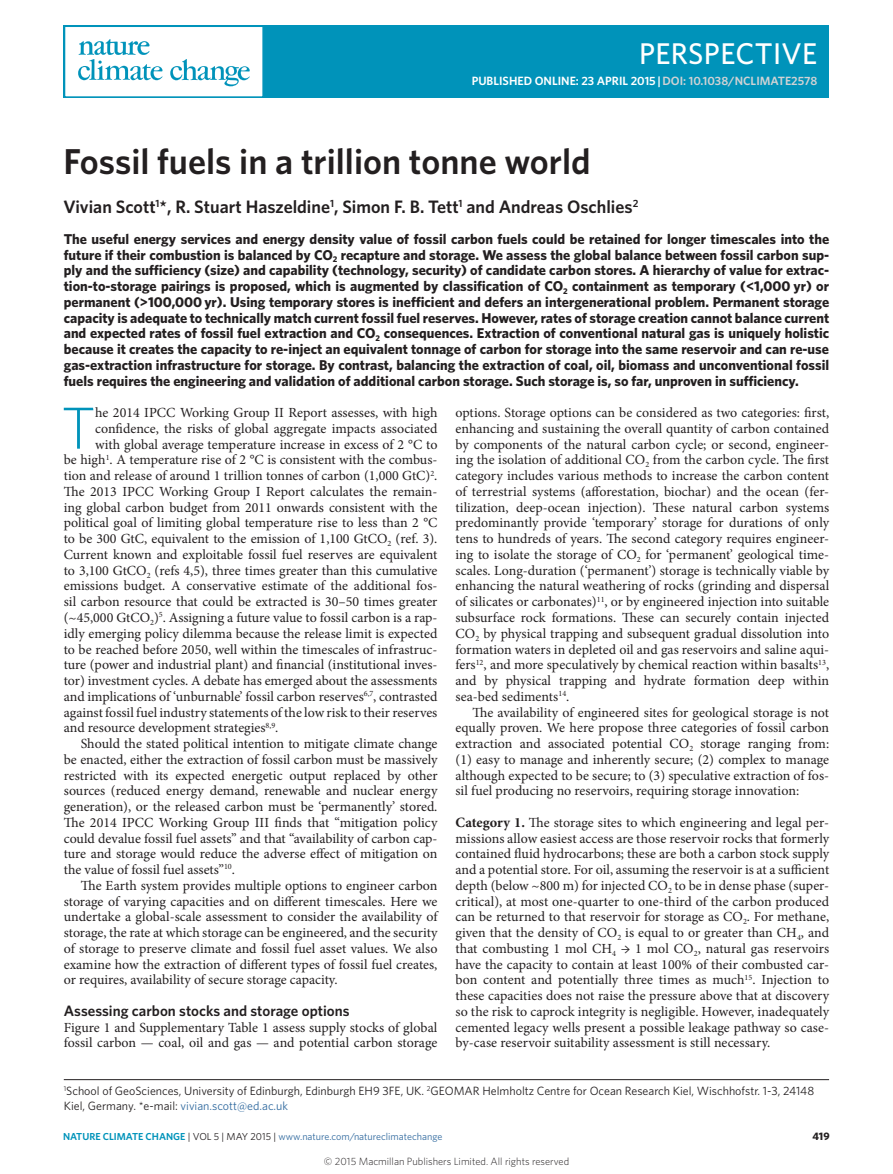
<style>
.page{position:relative;width:893px;height:1174px;background:#fff}
.page>*{position:absolute;margin:0;border:0;box-sizing:border-box;transform-origin:0 0}
.Body_first_w_drop_c{font:300 59.4px "Whitney";color:#0093ba}
.Title{font:600 36px "Whitney";color:#231f20}
.t1{font:500 30px "Whitney";letter-spacing:.01em;color:#fff}
.Author{font:600 18px "Whitney";color:#231f20}
.Head_1{font:600 15px "Whitney";color:#231f20}
.Abstract{font:700 14.25px/15.8px "Whitney";color:#231f20;text-align:justify}
.Body_first{font:13.95px/15.8px "Minion Pro";color:#231f20;text-align:justify}
.Body_text{font:13.95px/15.8px "Minion Pro";color:#231f20;text-align:justify}
.Body_first_w_drop_c-2{font:13.95px "Minion Pro";color:#231f20}
.Address{font:12px/15px "Whitney";color:#231f20}
.t2{font:600 12px "Whitney";color:#fff}
.t3{font:700 10.8px "Whitney";color:#231f20}
.t4{font:300 10.5px "Whitney";color:#231f20}
.t5{font:10.2px "Whitney";color:#316a9f}
.s1{color:#d1d2d4}
.s2{font-weight:700;font-size:14.25px}
.s3{color:#316a9f}
.s4{font-weight:600;color:#0093ba}
.s5{color:#231f20}
</style>
<div class="page">
<hr style="left:64px;top:1079px;width:765px;height:1px;background:#231f20">
<div style="left:64px;top:26px;width:765px;height:72px;background:#0093ba"></div>
<div style="left:64px;top:26px;width:200px;height:72px;background:#fff;border:2px solid #0093ba"></div>
<svg style="left:170px;top:59px;width:80px;height:27px"></svg>
<svg style="left:78px;top:39px;width:84px;height:41px"></svg>
<p class="t1" style="left:639px;top:34px;width:180px">PERSPECTIVE</p>
<p class="t2" style="left:472px;top:73px;width:347px">PUBLISHED ONLINE: 23 APRIL 2015 |<span class="s1">DOI: 10.1038/NCLIMATE2578</span></p>
<p class="Title" style="left:64px;top:138px;width:529px">Fossil fuels in a trillion tonne world</p>
<p class="Author" style="left:64px;top:195px;width:576px">Vivian Scott<sup>1</sup>*, R. Stuart Haszeldine<sup>1</sup>, Simon F. B. Tett<sup>1</sup> and Andreas Oschlies<sup>2</sup></p>
<p class="Abstract" style="left:64px;top:231px;width:767px">The useful energy services and energy density value of fossil carbon fuels could be retained for longer timescales into the future if their combustion is balanced by CO<sub>2</sub> recapture and storage. We assess the global balance between fossil carbon sup&shy;ply and the sufficiency (size) and capability (technology, security) of candidate carbon stores. A hierarchy of value for extrac&shy;tion-to-storage pairings is proposed, which is augmented by classification of CO<sub>2</sub> containment as temporary (&lt;1,000 yr) or permanent (&gt;100,000 yr). Using temporary stores is inefficient and defers an intergenerational problem. Permanent storage capacity is adequate to technically match current fossil fuel reserves. However, rates of storage creation cannot balance current and expected rates of fossil fuel extraction and CO<sub>2</sub> consequences. Extraction of conventional natural gas is uniquely holistic because it creates the capacity to re-inject an equivalent tonnage of carbon for storage into the same reservoir and can re-use gas-extraction infrastructure for storage. By contrast, balancing the extraction of coal, oil, biomass and unconventional fossil fuels requires the engineering and validation of additional carbon storage. Such storage is, so far, unproven in sufficiency.</p>
<p class="Body_first" style="left:455px;top:405px;width:375px">options. Storage options can be considered as two categories: first, enhancing and sustaining the overall quantity of carbon contained by components of the natural carbon cycle; or second, engineer&shy;ing the isolation of additional CO<sub>2</sub> from the carbon cycle. The first category includes various methods to increase the carbon content of terrestrial systems (afforestation, biochar) and the ocean (fer&shy;tilization, deep-ocean injection). These natural carbon systems predominantly provide ‘temporary’ storage for durations of only tens to hundreds of years. The second category requires engineer&shy;ing to isolate the storage of CO<sub>2</sub> for ‘permanent’ geological time&shy;scales. Long-duration (‘permanent’) storage is technically viable by enhancing the natural weathering of rocks (grinding and dispersal of silicates or carbonates)<sup>11</sup>, or by engineered injection into suitable subsurface rock formations. These can securely contain injected CO<sub>2</sub> by physical trapping and subsequent gradual dissolution into formation waters in depleted oil and gas reservoirs and saline aqui&shy;fers<sup>12</sup>, and more speculatively by chemical reaction within basalts<sup>13</sup>, and by physical trapping and hydrate formation deep within sea-bed sediments<sup>14</sup>.</p>
<p class="Body_text" style="left:455px;top:704px;width:375px;text-indent:17px">The availability of engineered sites for geological storage is not equally proven. We here propose three categories of fossil carbon extraction and associated potential CO<sub>2</sub> storage ranging from: (1) easy to manage and inherently secure; (2) complex to manage although expected to be secure; to (3) speculative extraction of fos&shy;sil fuel producing no reservoirs, requiring storage innovation:</p>
<p class="Body_first" style="left:455px;top:814px;width:375px"><span class="s2">Category 1.</span> The storage sites to which engineering and legal per&shy;missions allow easiest access are those reservoir rocks that formerly contained fluid hydrocarbons; these are both a carbon stock supply and a potential store. For oil, assuming the reservoir is at a sufficient depth (below ~800 m) for injected CO<sub>2</sub> to be in dense phase (super&shy;critical), at most one-quarter to one-third of the carbon produced can be returned to that reservoir for storage as CO<sub>2</sub>. For methane, given that the density of CO<sub>2</sub> is equal to or greater than CH<sub>4</sub>, and that combusting 1 mol CH<sub>4</sub> → 1 mol CO<sub>2</sub>, natural gas reservoirs have the capacity to contain at least 100% of their combusted car&shy;bon content and potentially three times as much<sup>15</sup>. Injection to these capacities does not raise the pressure above that at discovery so the risk to caprock integrity is negligible. However, inadequately cemented legacy wells present a possible leakage pathway so case&shy;by-case reservoir suitability assessment is still necessary.</p>
<p class="Address" style="left:64px;top:1083px;width:752px"><sup>1</sup>School of GeoSciences, University of Edinburgh, Edinburgh EH9 3FE, UK. <sup>2</sup>GEOMAR Helmholtz Centre for Ocean Research Kiel, Wischhofstr. 1-3, 24148<br>Kiel, Germany. *e-mail: <span class="s3">vivian.scott@ed.ac.uk</span></p>
<p class="Body_first_w_drop_c" style="left:62px;top:388px;width:35px">T</p>
<p class="Body_first_w_drop_c-2" style="left:95px;top:403px;width:344px">he 2014 IPCC Working Group II Report assesses, with high</p>
<p class="Body_first_w_drop_c-2" style="left:95px;top:419px;width:344px">confidence, the risks of global aggregate impacts associated</p>
<p class="Body_first_w_drop_c-2" style="left:95px;top:435px;width:344px">with global average temperature increase in excess of 2 °C to</p>
<p class="Body_first_w_drop_c-2" style="left:64px;top:450px;width:375px">be high<sup>1</sup>. A temperature rise of 2 °C is consistent with the combus-</p>
<p class="Body_first_w_drop_c-2" style="left:64px;top:466px;width:375px">tion and release of around 1 trillion tonnes of carbon (1,000 GtC)<sup>2</sup>.</p>
<p class="Body_first_w_drop_c-2" style="left:64px;top:482px;width:375px">The 2013 IPCC Working Group I Report calculates the remain-</p>
<p class="Body_first_w_drop_c-2" style="left:64px;top:498px;width:375px">ing global carbon budget from 2011 onwards consistent with the</p>
<p class="Body_first_w_drop_c-2" style="left:64px;top:513px;width:375px">political goal of limiting global temperature rise to less than 2 °C</p>
<p class="Body_first_w_drop_c-2" style="left:64px;top:529px;width:375px">to be 300 GtC, equivalent to the emission of 1,100 GtCO<sub>2</sub> (ref. 3).</p>
<p class="Body_first_w_drop_c-2" style="left:64px;top:545px;width:375px">Current known and exploitable fossil fuel reserves are equivalent</p>
<p class="Body_first_w_drop_c-2" style="left:64px;top:561px;width:375px">to 3,100 GtCO<sub>2</sub> (refs 4,5), three times greater than this cumulative</p>
<p class="Body_first_w_drop_c-2" style="left:64px;top:576px;width:375px">emissions budget. A conservative estimate of the additional fos-</p>
<p class="Body_first_w_drop_c-2" style="left:64px;top:592px;width:375px">sil carbon resource that could be extracted is 30–50 times greater</p>
<p class="Body_first_w_drop_c-2" style="left:64px;top:608px;width:375px">(~45,000 GtCO<sub>2</sub>)<sup>5</sup>. Assigning a future value to fossil carbon is a rap-</p>
<p class="Body_first_w_drop_c-2" style="left:64px;top:624px;width:375px">idly emerging policy dilemma because the release limit is expected</p>
<p class="Body_first_w_drop_c-2" style="left:64px;top:639px;width:375px">to be reached before 2050, well within the timescales of infrastruc-</p>
<p class="Body_first_w_drop_c-2" style="left:64px;top:655px;width:375px">ture (power and industrial plant) and financial (institutional inves-</p>
<p class="Body_first_w_drop_c-2" style="left:64px;top:671px;width:375px">tor) investment cycles. A debate has emerged about the assessments</p>
<p class="Body_first_w_drop_c-2" style="left:64px;top:687px;width:375px">and implications of ‘unburnable’ fossil carbon reserves<sup>6,7</sup>, contrasted</p>
<p class="Body_first_w_drop_c-2" style="left:64px;top:702px;width:375px">against fossil fuel industry statements of the low risk to their reserves</p>
<p class="Body_first_w_drop_c-2" style="left:64px;top:718px;width:216px">and resource development strategies<sup>8,9</sup>.</p>
<p class="Body_text" style="left:64px;top:735px;width:375px;text-indent:17px">Should the stated political intention to mitigate climate change be enacted, either the extraction of fossil carbon must be massively restricted with its expected energetic output replaced by other sources (reduced energy demand, renewable and nuclear energy generation), or the released carbon must be ‘permanently’ stored.<br>The 2014 IPCC Working Group III finds that “mitigation policy could devalue fossil fuel assets” and that “availability of carbon cap&shy;ture and storage would reduce the adverse effect of mitigation on the value of fossil fuel assets”<sup>10</sup>.</p>
<p class="Body_text" style="left:64px;top:877px;width:375px;text-indent:17px">The Earth system provides multiple options to engineer carbon storage of varying capacities and on different timescales. Here we undertake a global-scale assessment to consider the availability of storage, the rate at which storage can be engineered, and the security of storage to preserve climate and fossil fuel asset values. We also examine how the extraction of different types of fossil fuel creates, or requires, availability of secure storage capacity.</p>
<p class="Head_1" style="left:64px;top:1000px;width:287px">Assessing carbon stocks and storage options</p>
<p class="Body_first" style="left:64px;top:1019px;width:375px">Figure 1 and Supplementary Table 1 assess supply stocks of global fossil carbon — coal, oil and gas — and potential carbon storage</p>
<p class="t5" style="left:63px;top:1129px;width:381px"><span class="s4">NATURE CLIMATE CHANGE</span> <span class="s5">| VOL 5 | MAY 2015 |</span> www.nature.com/natureclimatechange</p>
<p class="t3" style="left:813px;top:1129px;width:19px">419</p>
<p class="t4" style="left:324px;top:1154px;width:247px">© 2015 Macmillan Publishers Limited. All rights reserved</p>
</div>
